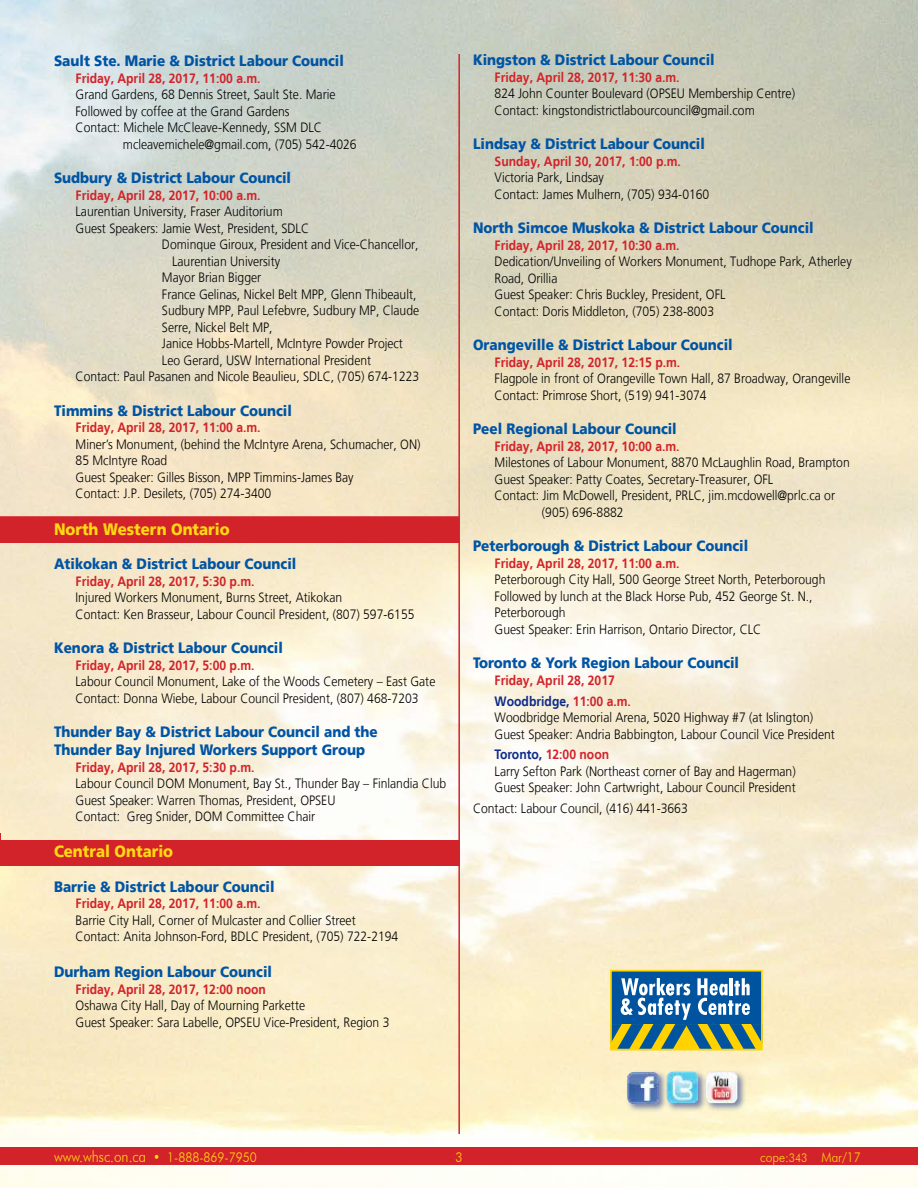
<style>
.page{position:relative;width:918px;height:1188px;background:#fff}
.page>*{position:absolute;margin:0;border:0;box-sizing:border-box;transform-origin:0 0}
.t1{font:900 16.5px "Frutiger LT";color:#ffd911;scale:.9 1}
.t2{font:900 15px/18px "Frutiger LT";color:#0054a4;scale:.9 1}
.t3{font:300 13.5px/16.5px "Frutiger LT";color:#000;scale:.9 1}
.t4{font:700 13.5px/20.9px "Frutiger LT";color:#d2232a;scale:.9 1}
.t5{font:300 13.5px "Futura BT";color:#ffd911;scale:.9 1}
.s1{color:#0d2b88}
.s2{font-weight:700;color:#0d2b88}
.s3{font-weight:700;color:#d2232a}
.s4{font-size:15.75px}
.s5{font-size:12px}
</style>
<div class="page">
<img style="left:0;top:0;width:918px;height:1188px">
<div style="left:0;top:1147px;width:918px;height:18px;background:#d2232a"></div>
<div style="left:0;top:840px;width:459px;height:25px;background:#d2232a"></div>
<hr style="left:458px;top:54px;width:2px;height:1080px;background:#d2232a">
<div style="left:625px;top:1070px;width:43px;height:43px;background:#495b9c;opacity:.75"></div>
<img style="left:627px;top:1072px;width:32px;height:32px">
<div style="left:665px;top:1070px;width:42px;height:42px;background:#495b9c;opacity:.75"></div>
<img style="left:667px;top:1072px;width:31px;height:31px">
<div style="left:704px;top:1069px;width:42px;height:43px;background:#495b9c;opacity:.75"></div>
<img style="left:706px;top:1072px;width:31px;height:31px">
<div style="left:1px;top:517px;width:458px;height:25px;background:#d2232a"></div>
<div style="left:0;top:516px;width:460px;height:27px;border:2px solid #d2232a"></div>
<div style="left:611px;top:971px;width:151px;height:79px;background:#00539f"></div>
<svg style="left:613px;top:978px;width:147px;height:69px"></svg>
<div style="left:610px;top:970px;width:153px;height:80px;border:2px solid #ffd400"></div>
<p class="t2" style="left:54px;top:52px;width:324px">Sault Ste. Marie &amp; District Labour Council</p>
<p class="t4" style="left:76px;top:68px;width:207px">Friday, April 28, 2017, 11:00 a.m.</p>
<p class="t3" style="left:76px;top:87px;width:290px">Grand Gardens, 68 Dennis Street, Sault Ste. Marie<br>Followed by coffee at the Grand Gardens<br>Contact: Michele McCleave-Kennedy, SSM DLC</p>
<p class="t3" style="left:123px;top:136px;width:261px">mcleavemichele@gmail.com, (705) 542-4026</p>
<p class="t2" style="left:54px;top:169px;width:265px">Sudbury &amp; District Labour Council</p>
<p class="t4" style="left:76px;top:185px;width:207px">Friday, April 28, 2017, 10:00 a.m.</p>
<p class="t3" style="left:76px;top:204px;width:232px">Laurentian University, Fraser Auditorium</p>
<p class="t3" style="left:76px;top:220px;width:261px">Guest Speakers: Jamie West, President, SDLC</p>
<p class="t3" style="left:162px;top:237px;width:287px">Dominque Giroux, President and Vice-Chancellor,</p>
<p class="t3" style="left:172px;top:253px;width:121px">Laurentian University</p>
<p class="t3" style="left:162px;top:270px;width:112px">Mayor Brian Bigger</p>
<p class="t3" style="left:162px;top:286px;width:284px">France Gelinas, Nickel Belt MPP, Glenn Thibeault,</p>
<p class="t3" style="left:162px;top:303px;width:287px">Sudbury MPP, Paul Lefebvre, Sudbury MP, Claude</p>
<p class="t3" style="left:162px;top:319px;width:124px">Serre, Nickel Belt MP,</p>
<p class="t3" style="left:162px;top:336px;width:269px">Janice Hobbs-Martell, McIntyre Powder Project</p>
<p class="t3" style="left:162px;top:352px;width:234px">Leo Gerard, USW International President</p>
<p class="t3" style="left:76px;top:369px;width:383px">Contact: Paul Pasanen and Nicole Beaulieu, SDLC, (705) 674-1223</p>
<p class="t2" style="left:54px;top:402px;width:266px">Timmins &amp; District Labour Council</p>
<p class="t4" style="left:76px;top:417px;width:207px">Friday, April 28, 2017, 11:00 a.m.</p>
<p class="t3" style="left:76px;top:436px;width:385px">Miner’s Monument, (behind the McIntyre Arena, Schumacher, ON)<br>85 McIntyre Road<br>Guest Speaker: Gilles Bisson, MPP Timmins-James Bay<br>Contact: J.P. Desilets, (705) 274-3400</p>
<p class="t1" style="left:54px;top:519px;width:197px">North Western Ontario</p>
<p class="t2" style="left:54px;top:555px;width:271px">Atikokan &amp; District Labour Council</p>
<p class="t4" style="left:76px;top:571px;width:200px">Friday, April 28, 2017, 5:30 p.m.</p>
<p class="t3" style="left:76px;top:589px;width:378px">Injured Workers Monument, Burns Street, Atikokan<br>Contact: Ken Brasseur, Labour Council President, (807) 597-6155</p>
<p class="t2" style="left:54px;top:639px;width:256px">Kenora &amp; District Labour Council</p>
<p class="t4" style="left:76px;top:655px;width:200px">Friday, April 28, 2017, 5:00 p.m.</p>
<p class="t3" style="left:76px;top:673px;width:401px">Labour Council Monument, Lake of the Woods Cemetery – East Gate<br>Contact: Donna Wiebe, Labour Council President, (807) 468-7203</p>
<p class="t2" style="left:54px;top:723px;width:361px">Thunder Bay &amp; District Labour Council and the<br>Thunder Bay Injured Workers Support Group</p>
<p class="t4" style="left:76px;top:757px;width:200px">Friday, April 28, 2017, 5:30 p.m.</p>
<p class="t3" style="left:76px;top:775px;width:413px">Labour Council DOM Monument, Bay St., Thunder Bay – Finlandia Club<br>Guest Speaker: Warren Thomas, President, OPSEU<br>Contact: Greg Snider, DOM Committee Chair</p>
<p class="t1" style="left:54px;top:842px;width:134px">Central Ontario</p>
<p class="t2" style="left:54px;top:878px;width:247px">Barrie &amp; District Labour Council</p>
<p class="t4" style="left:76px;top:893px;width:207px">Friday, April 28, 2017, 11:00 a.m.</p>
<p class="t3" style="left:76px;top:912px;width:360px">Barrie City Hall, Corner of Mulcaster and Collier Street<br>Contact: Anita Johnson-Ford, BDLC President, (705) 722-2194</p>
<p class="t2" style="left:54px;top:963px;width:244px">Durham Region Labour Council</p>
<p class="t4" style="left:76px;top:979px;width:213px">Friday, April 28, 2017, 12:00 noon</p>
<p class="t3" style="left:76px;top:998px;width:350px">Oshawa City Hall, Day of Mourning Parkette<br>Guest Speaker: Sara Labelle, OPSEU Vice-President, Region 3</p>
<p class="t2" style="left:473px;top:51px;width:270px">Kingston &amp; District Labour Council</p>
<p class="t4" style="left:495px;top:67px;width:207px">Friday, April 28, 2017, 11:30 a.m.</p>
<p class="t3" style="left:495px;top:86px;width:335px">824 John Counter Boulevard (OPSEU Membership Centre)<br>Contact: kingstondistrictlabourcouncil@gmail.com</p>
<p class="t2" style="left:473px;top:135px;width:259px">Lindsay &amp; District Labour Council</p>
<p class="t4" style="left:495px;top:151px;width:209px">Sunday, April 30, 2017, 1:00 p.m.</p>
<p class="t3" style="left:495px;top:170px;width:240px">Victoria Park, Lindsay<br>Contact: James Mulhern, (705) 934-0160</p>
<p class="t2" style="left:473px;top:219px;width:380px">North Simcoe Muskoka &amp; District Labour Council</p>
<p class="t4" style="left:495px;top:235px;width:207px">Friday, April 28, 2017, 10:30 a.m.</p>
<p class="t3" style="left:495px;top:254px;width:398px">Dedication/Unveiling of Workers Monument, Tudhope Park, Atherley Road, Orillia<br>Guest Speaker: Chris Buckley, President, OFL<br>Contact: Doris Middleton, (705) 238-8003</p>
<p class="t2" style="left:473px;top:336px;width:290px">Orangeville &amp; District Labour Council</p>
<p class="t4" style="left:495px;top:352px;width:208px">Friday, April 28, 2017, 12:15 p.m.</p>
<p class="t3" style="left:495px;top:371px;width:397px">Flagpole in front of Orangeville Town Hall, 87 Broadway, Orangeville<br>Contact: Primrose Short, (519) 941-3074</p>
<p class="t2" style="left:473px;top:420px;width:228px">Peel Regional Labour Council</p>
<p class="t4" style="left:495px;top:436px;width:207px">Friday, April 28, 2017, 10:00 a.m.</p>
<p class="t3" style="left:495px;top:455px;width:396px">Milestones of Labour Monument, 8870 McLaughlin Road, Brampton</p>
<p class="t3" style="left:495px;top:471px;width:311px">Guest Speaker: Patty Coates, Secretary-Treasurer, OFL</p>
<p class="t3" style="left:495px;top:488px;width:380px">Contact: Jim McDowell, President, PRLC, jim.mcdowell@prlc.ca or</p>
<p class="t3" style="left:542px;top:504px;width:92px">(905) 696-8882</p>
<p class="t2" style="left:473px;top:537px;width:307px">Peterborough &amp; District Labour Council</p>
<p class="t4" style="left:495px;top:553px;width:207px">Friday, April 28, 2017, 11:00 a.m.</p>
<p class="t3" style="left:495px;top:572px;width:369px">Peterborough City Hall, 500 George Street North, Peterborough Followed by lunch at the Black Horse Pub, 452 George St. N., Peterborough<br>Guest Speaker: Erin Harrison, Ontario Director, CLC</p>
<p class="t2" style="left:473px;top:654px;width:297px">Toronto &amp; York Region Labour Council</p>
<p class="t4" style="left:495px;top:670px;width:153px">Friday, April 28, 2017<br><span class="s1">Woodbridge,</span> 11:00 a.m.</p>
<p class="t3" style="left:495px;top:709px;width:380px">Woodbridge Memorial Arena, 5020 Highway #7 (at Islington)<br>Guest Speaker: Andria Babbington, Labour Council Vice President</p>
<p class="t3" style="left:495px;top:747px;width:336px"><span class="s2">Toronto,</span> <span class="s3">12:00 noon<br></span>Larry Sefton Park (Northeast corner of Bay and Hagerman)<br>Guest Speaker: John Cartwright, Labour Council President</p>
<p class="t3" style="left:473px;top:800px;width:240px">Contact: Labour Council, (416) 441-3663</p>
<p class="t5" style="left:54px;top:1149px;width:227px"><span class="s4">www.whsc.on.ca</span> • 1-888-869-7950</p>
<p class="t5" style="left:456px;top:1149px;width:9px">3</p>
<p class="t5" style="left:760px;top:1149px;width:114px">cope:<span class="s5">343</span> Mar/17</p>
</div>
